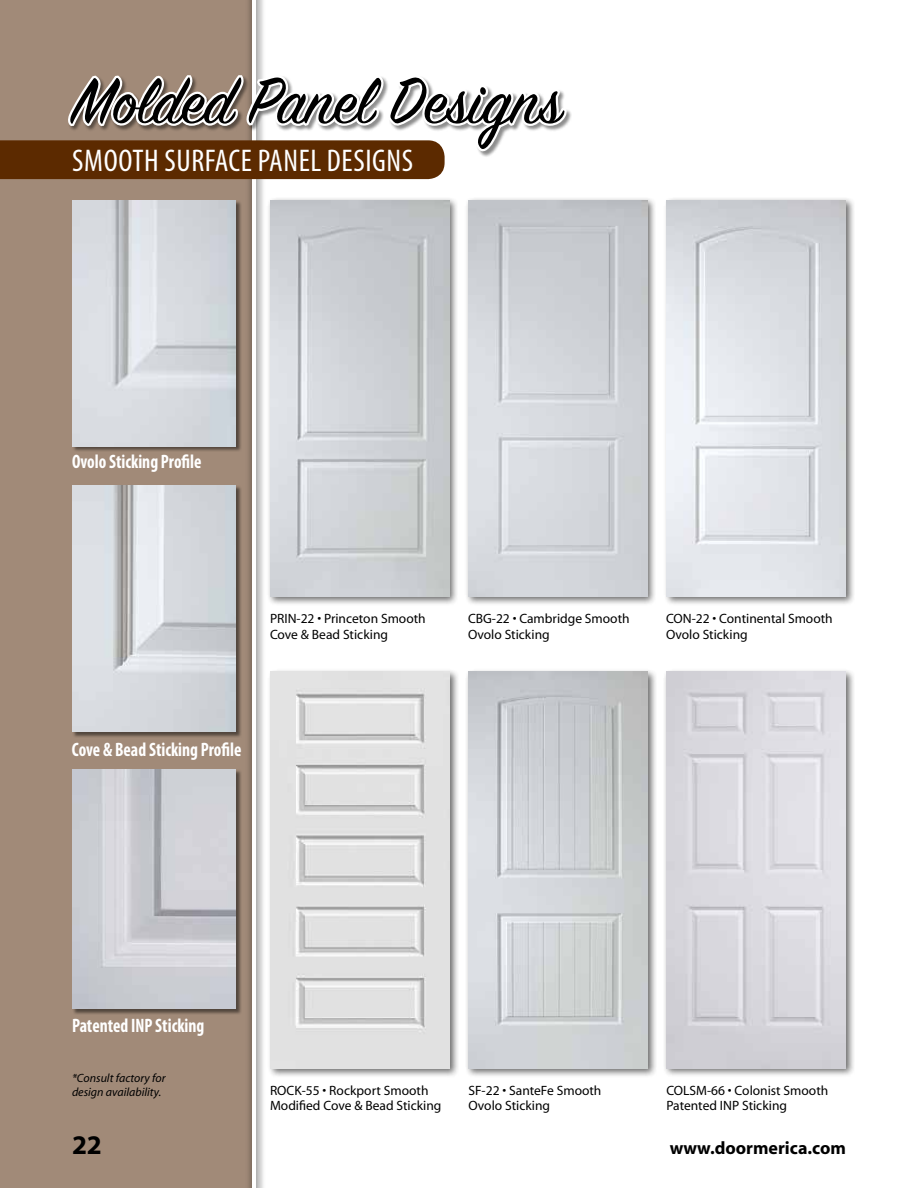
<style>
.page{position:relative;width:918px;height:1188px;background:#fff}
.page>*{position:absolute;margin:0;border:0;box-sizing:border-box;transform-origin:0 0}
.t1{font:72px "Sign Painter House Script";color:#000}
.t2{font:condensed 31.5px "Myriad Pro";letter-spacing:.02em;color:#fff}
.t3{font:700 27px "Myriad";color:#000}
.t4{font:700 condensed 19.5px "Myriad Pro";color:#fff;scale:.9 1}
.t5{font:700 18px "Myriad";color:#000}
.t6{font:13.5px/15.8px "Myriad";color:#000}
.t7{font:italic 12px/13.5px "Myriad";color:#000}
</style>
<div class="page">
<div style="left:0;top:0;width:254px;height:1188px;background:#a18a78"></div>
<div style="left:245px;top:0;width:21px;height:1188px;background:#000;opacity:.75"></div>
<hr style="left:252px;top:0;width:4px;height:1188px;background:#fff">
<div style="left:267px;top:197px;width:192px;height:410px;background:#000;opacity:.58"></div>
<img style="left:270px;top:235px;width:179px;height:362px">
<div style="left:465px;top:197px;width:192px;height:410px;background:#000;opacity:.58"></div>
<img style="left:468px;top:200px;width:179px;height:397px">
<div style="left:663px;top:197px;width:193px;height:410px;background:#000;opacity:.58"></div>
<img style="left:667px;top:200px;width:179px;height:397px">
<div style="left:465px;top:668px;width:192px;height:410px;background:#000;opacity:.58"></div>
<img style="left:468px;top:672px;width:180px;height:396px">
<div style="left:663px;top:668px;width:192px;height:410px;background:#000;opacity:.58"></div>
<img style="left:666px;top:672px;width:180px;height:396px">
<svg style="left:0;top:57px;width:571px;height:178px"></svg>
<div style="left:72px;top:200px;width:170px;height:252px;background:#000;opacity:.49"></div>
<img style="left:72px;top:200px;width:164px;height:246px">
<div style="left:72px;top:486px;width:170px;height:252px;background:#000;opacity:.49"></div>
<img style="left:72px;top:486px;width:164px;height:246px">
<div style="left:72px;top:769px;width:170px;height:246px;background:#000;opacity:.49"></div>
<img style="left:72px;top:770px;width:164px;height:239px">
<div style="left:267px;top:668px;width:193px;height:410px;background:#000;opacity:.58"></div>
<img style="left:271px;top:672px;width:179px;height:396px">
<h1 class="t1" style="left:72px;top:57px;width:491px">Molded Panel Designs</h1>
<h2 class="t2" style="left:72px;top:141px;width:342px">SMOOTH SURFACE PANEL DESIGNS</h2>
<h3 class="t4" style="left:72px;top:449px;width:145px">Ovolo Sticking Profile</h3>
<p class="t6" style="left:270px;top:611px;width:157px">PRIN-22 • Princeton Smooth<br>Cove &amp; Bead Sticking</p>
<p class="t6" style="left:468px;top:611px;width:163px">CBG-22 • Cambridge Smooth<br>Ovolo Sticking</p>
<p class="t6" style="left:666px;top:611px;width:168px">CON-22 • Continental Smooth<br>Ovolo Sticking</p>
<h3 class="t4" style="left:72px;top:737px;width:190px">Cove &amp; Bead Sticking Profile</h3>
<h3 class="t4" style="left:72px;top:1013px;width:149px">Patented INP Sticking</h3>
<p class="t7" style="left:72px;top:1072px;width:95px">*Consult factory for design availability.</p>
<h3 class="t3" style="left:72px;top:1131px;width:31px">22</h3>
<h3 class="t5" style="left:670px;top:1139px;width:178px">www.doormerica.com</h3>
<p class="t6" style="left:270px;top:1083px;width:173px">ROCK-55 • Rockport Smooth<br>Modified Cove &amp; Bead Sticking</p>
<p class="t6" style="left:468px;top:1083px;width:135px">SF-22 • SanteFe Smooth<br>Ovolo Sticking</p>
<p class="t6" style="left:666px;top:1083px;width:163px">COLSM-66 • Colonist Smooth<br>Patented INP Sticking</p>
</div>
